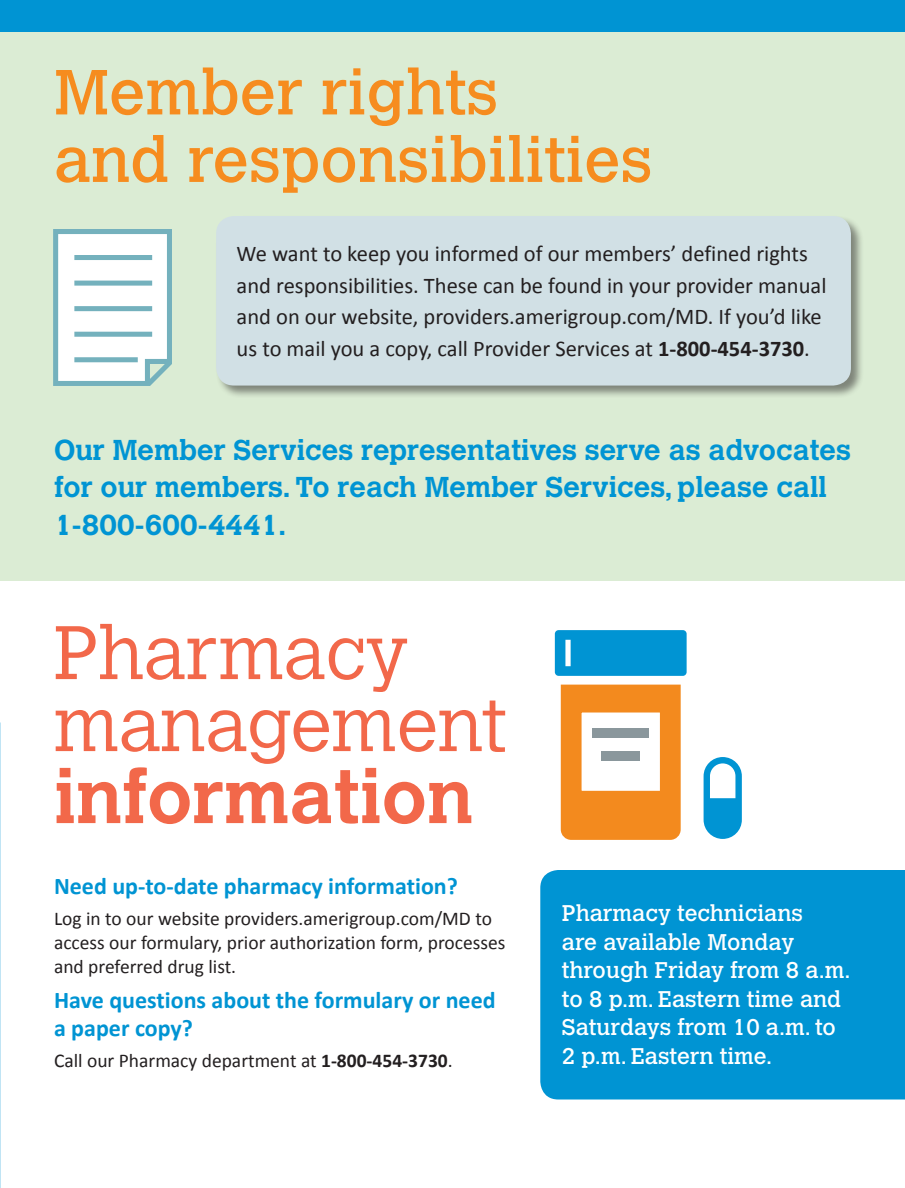
<style>
.page{position:relative;width:905px;height:1188px;background:#fff}
.page>*{position:absolute;margin:0;border:0;box-sizing:border-box;transform-origin:0 0}
.Calibri_TEXT_11pt{font:700 75px/72px "Calvert MT Std";color:#f2684a}
.Calibri_TEXT_11pt-2{font:300 75px "Calvert MT Std";color:#f2684a}
.Calibri_TEXT_11pt-3{font:63px/67.5px "Calvert MT Std";color:#f68c1f}
.Calibri_TEXT_11pt-4{font:700 28.5px/37.5px "Calvert MT Std";color:#0094d3}
.Calibri_TEXT_11pt-5{font:700 24px/28.5px "Calibri";color:#0094d3}
.Calibri_TEXT_11pt-6{font:22.5px/31.5px "Calibri";color:#231f20}
.Calibri_TEXT_11pt-7{font:22.5px/28.5px "Calvert MT Std";color:#fff}
.Calibri_TEXT_11pt-8{font:19.5px/24px "Calibri";color:#231f20}
.s1{font-weight:700}
.s2{font-weight:300}
</style>
<div class="page">
<div style="left:0;top:27px;width:904px;height:553px;background:#dbecd4"></div>
<div style="left:0;top:0;width:904px;height:32px;background:#0094d3"></div>
<svg style="left:703px;top:757px;width:38px;height:82px"></svg>
<svg style="left:560px;top:684px;width:121px;height:156px"></svg>
<svg style="left:555px;top:630px;width:131px;height:46px;background:#0797d4"></svg>
<div style="left:540px;top:870px;width:364px;height:230px;background:#0094d3"></div>
<svg style="left:53px;top:229px;width:119px;height:157px;background:#dbeaed"></svg>
<div style="left:215px;top:215px;width:649px;height:184px;background:#231f20;opacity:.5"></div>
<div style="left:216px;top:216px;width:634px;height:170px;background:#d1e0e5;border-radius:18px"></div>
<p class="Calibri_TEXT_11pt-3" style="left:54px;top:59px;width:600px">Member rights<br>and responsibilities</p>
<p class="Calibri_TEXT_11pt-6" style="left:237px;top:238px;width:591px">We want to keep you informed of our members’ defined rights and responsibilities. These can be found in your provider manual and on our website, providers.amerigroup.com/MD. If you’d like us to mail you a copy, call Provider Services at <span class="s1">1-800-454-3730</span>.</p>
<p class="Calibri_TEXT_11pt-4" style="left:54px;top:430px;width:798px">Our Member Services representatives serve as advocates for our members. To reach Member Services, please call<br>1-800-600-4441.</p>
<p class="Calibri_TEXT_11pt-2" style="left:54px;top:610px;width:356px">Pharmacy</p>
<p class="Calibri_TEXT_11pt" style="left:54px;top:688px;width:454px"><span class="s2">management </span>information</p>
<p class="Calibri_TEXT_11pt-5" style="left:54px;top:871px;width:405px">Need up-to-date pharmacy information?</p>
<p class="Calibri_TEXT_11pt-8" style="left:54px;top:906px;width:453px">Log in to our website providers.amerigroup.com/MD to access our formulary, prior authorization form, processes and preferred drug list.</p>
<p class="Calibri_TEXT_11pt-5" style="left:54px;top:985px;width:443px">Have questions about the formulary or need a paper copy?</p>
<p class="Calibri_TEXT_11pt-8" style="left:54px;top:1049px;width:400px">Call our Pharmacy department at <span class="s1">1-800-454‐3730</span>.</p>
<p class="Calibri_TEXT_11pt-7" style="left:562px;top:899px;width:290px">Pharmacy technicians<br>are available Monday through Friday from 8 a.m. to 8 p.m. Eastern time and<br>Saturdays from 10 a.m. to<br>2 p.m. Eastern time.</p>
</div>
